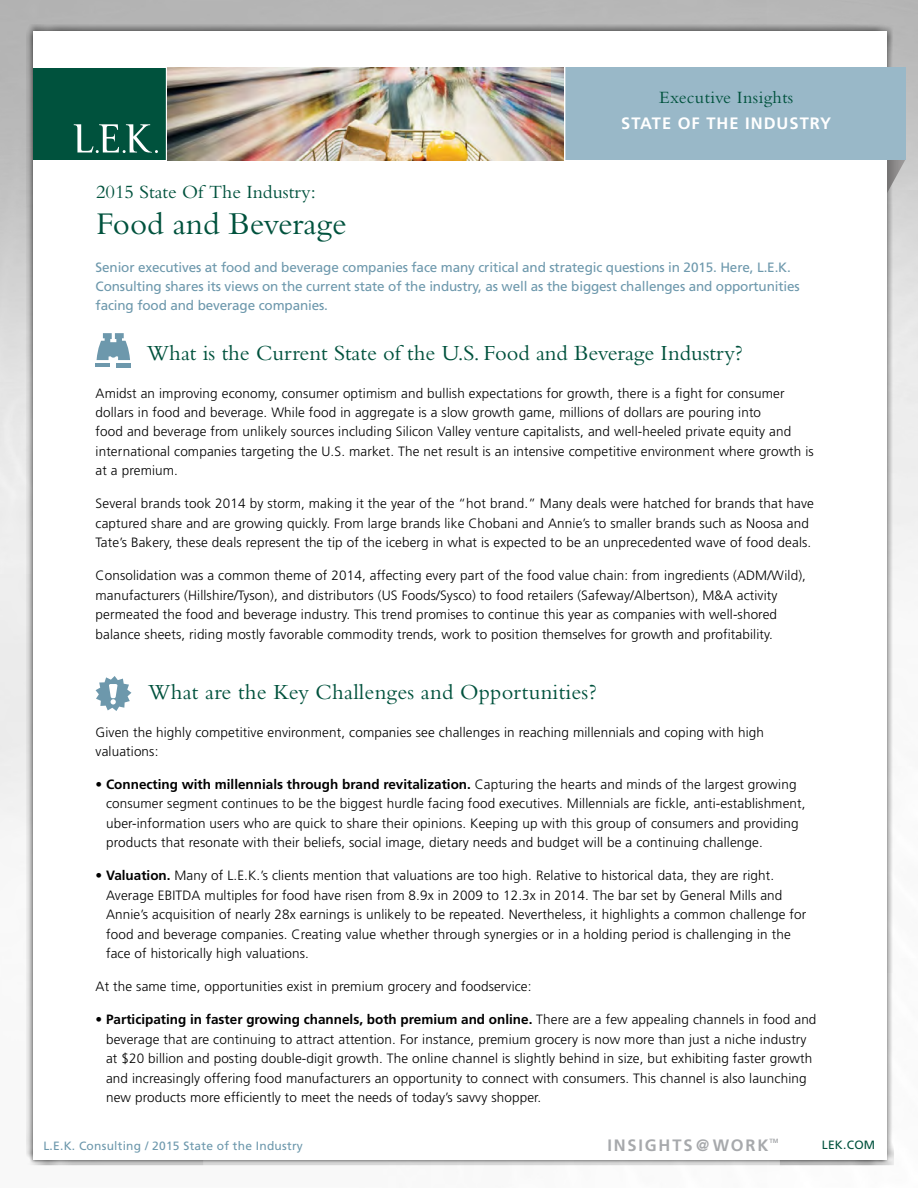
<style>
.page{position:relative;width:918px;height:1188px;background:#fff}
.page>*{position:absolute;margin:0;border:0;box-sizing:border-box;transform-origin:0 0}
.t1{font:33px "Bembo";color:#00523d}
.t2{font:22.5px "Bembo";color:#00523d}
.t3{font:19.5px "Bembo";color:#00523d}
.t4{font:18px "Bembo";letter-spacing:.02em;color:#00523d}
.t5{font:700 16.5px "Frutiger";letter-spacing:.06em;color:#fff}
.t6{font:700 16.5px "Frutiger";letter-spacing:.11em;color:#a7a9ac}
.t7{font:300 13.5px/19.5px "Frutiger";letter-spacing:.01em;color:#000}
.t8{font:13.5px/19.5px "Frutiger";letter-spacing:-.01em;color:#6d98ac}
.t9{font:12px "Frutiger";letter-spacing:.02em;color:#6d98ac}
.t10{font:12px "Frutiger";letter-spacing:.02em;color:#00523d}
.t11{font:700 6.15px "Frutiger";color:#a7a9ac}
.s1{font-weight:700}
</style>
<div class="page">
<div style="left:26px;top:24px;width:868px;height:1143px;background:#000;opacity:.75"></div>
<div style="left:33px;top:31px;width:853px;height:1129px;background:#fff"></div>
<img style="left:887px;top:160px;width:18px;height:33px">
<div style="left:564px;top:67px;width:341px;height:93px;background:#99b8c8"></div>
<div style="left:33px;top:68px;width:135px;height:92px;background:#00523d"></div>
<svg style="left:74px;top:124px;width:84px;height:29px"></svg>
<hr style="left:166px;top:61px;width:3px;height:103px;background:#fff">
<hr style="left:562px;top:61px;width:3px;height:103px;background:#fff">
<img style="left:167px;top:67px;width:397px;height:93px">
<hr style="left:96px;top:363px;width:14px;height:3px;background:#6d98ac">
<svg style="left:97px;top:333px;width:33px;height:27px"></svg>
<div style="left:117px;top:363px;width:14px;height:5px;background:#6d98ac"></div>
<svg style="left:96px;top:676px;width:35px;height:35px"></svg>
<h3 class="t4" style="left:659px;top:87px;width:136px">Executive Insights</h3>
<h3 class="t3" style="left:96px;top:181px;width:221px">2015 State Of The Industry:</h3>
<h1 class="t1" style="left:96px;top:204px;width:252px">Food and Beverage</h1>
<p class="t5" style="left:621px;top:114px;width:212px">STATE OF THE INDUSTRY</p>
<p class="t8" style="left:96px;top:257px;width:706px">Senior executives at food and beverage companies face many critical and strategic questions in 2015. Here, L.E.K.<br>Consulting shares its views on the current state of the industry, as well as the biggest challenges and opportunities facing food and beverage companies.</p>
<h2 class="t2" style="left:147px;top:340px;width:598px">What is the Current State of the U.S. Food and Beverage Industry?</h2>
<p class="t7" style="left:96px;top:383px;width:720px">Amidst an improving economy, consumer optimism and bullish expectations for growth, there is a fight for consumer dollars in food and beverage. While food in aggregate is a slow growth game, millions of dollars are pouring into<br>food and beverage from unlikely sources including Silicon Valley venture capitalists, and well-heeled private equity and international companies targeting the U.S. market. The net result is an intensive competitive environment where growth is at a premium.</p>
<p class="t7" style="left:96px;top:494px;width:720px">Several brands took 2014 by storm, making it the year of the “hot brand.” Many deals were hatched for brands that have captured share and are growing quickly. From large brands like Chobani and Annie’s to smaller brands such as Noosa and<br>Tate’s Bakery, these deals represent the tip of the iceberg in what is expected to be an unprecedented wave of food deals.</p>
<p class="t7" style="left:96px;top:566px;width:712px">Consolidation was a common theme of 2014, affecting every part of the food value chain: from ingredients (ADM/Wild), manufacturers (Hillshire/Tyson), and distributors (US Foods/Sysco) to food retailers (Safeway/Albertson), M&amp;A activity permeated the food and beverage industry. This trend promises to continue this year as companies with well-shored balance sheets, riding mostly favorable commodity trends, work to position themselves for growth and profitability.</p>
<h2 class="t2" style="left:148px;top:679px;width:450px">What are the Key Challenges and Opportunities?</h2>
<p class="t7" style="left:96px;top:722px;width:670px">Given the highly competitive environment, companies see challenges in reaching millennials and coping with high valuations:</p>
<p class="t7" style="left:106px;top:775px;width:701px;text-indent:-11px">• <span class="s1">Connecting with millennials through brand revitalization.</span> Capturing the hearts and minds of the largest growing consumer segment continues to be the biggest hurdle facing food executives. Millennials are fickle, anti-establishment, uber-information users who are quick to share their opinions. Keeping up with this group of consumers and providing products that resonate with their beliefs, social image, dietary needs and budget will be a continuing challenge.</p>
<p class="t7" style="left:106px;top:866px;width:702px;text-indent:-11px">• <span class="s1">Valuation.</span> Many of L.E.K.’s clients mention that valuations are too high. Relative to historical data, they are right.<br>Average EBITDA multiples for food have risen from 8.9x in 2009 to 12.3x in 2014. The bar set by General Mills and Annie’s acquisition of nearly 28x earnings is unlikely to be repeated. Nevertheless, it highlights a common challenge for food and beverage companies. Creating value whether through synergies or in a holding period is challenging in the face of historically high valuations.</p>
<p class="t7" style="left:96px;top:977px;width:438px">At the same time, opportunities exist in premium grocery and foodservice:</p>
<p class="t7" style="left:106px;top:1010px;width:712px;text-indent:-11px">• <span class="s1">Participating in faster growing channels, both premium and online.</span> There are a few appealing channels in food and beverage that are continuing to attract attention. For instance, premium grocery is now more than just a niche industry at $20 billion and posting double-digit growth. The online channel is slightly behind in size, but exhibiting faster growth and increasingly offering food manufacturers an opportunity to connect with consumers. This channel is also launching new products more efficiently to meet the needs of today’s savvy shopper.</p>
<p class="t9" style="left:43px;top:1139px;width:261px">L.E.K. Consulting / 2015 State of the Industry</p>
<p class="t6" style="left:607px;top:1135px;width:163px">INSIGHTS@WORK</p>
<p class="t11" style="left:770px;top:1137px;width:11px">TM</p>
<p class="t10" style="left:822px;top:1138px;width:55px">LEK.COM</p>
</div>
